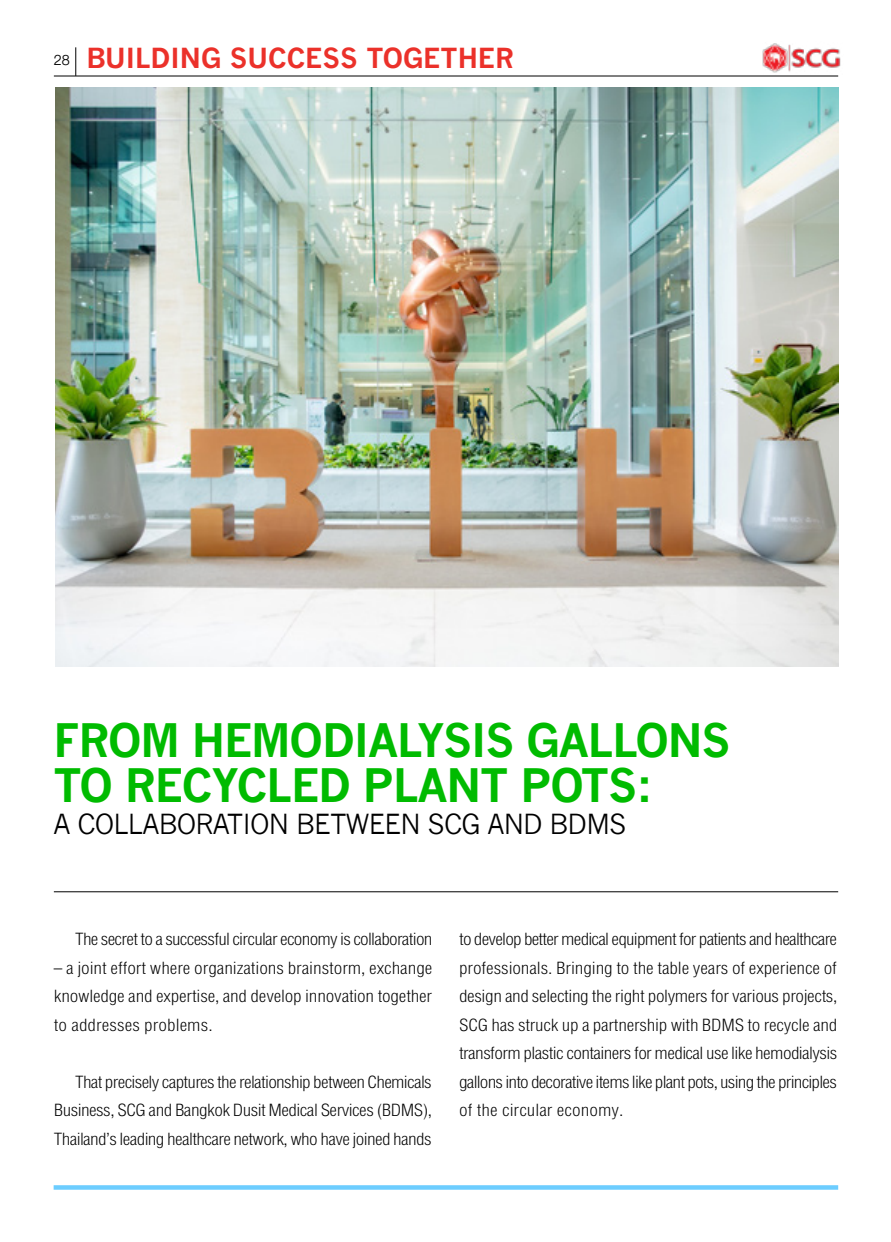
<style>
.page{position:relative;width:891px;height:1242px;background:#fff}
.page>*{position:absolute;margin:0;border:0;box-sizing:border-box;transform-origin:0 0}
.t1{font:700 45.15px/45.2px "News Gothic";letter-spacing:-.025em;color:#0b0}
.t2{font:27px "News Gothic";letter-spacing:-.03em;color:#000}
.t3{font:700 27px "News Gothic";color:#eb312a}
.t4{font:24px/28.5px "DB Helvethaica X Li Cond";letter-spacing:-.025em;color:#000;text-align:justify}
.s1{font-family:"DB Helvethaica X Li";font-weight:400;font-size:21px;color:#000}
</style>
<div class="page">
<div style="left:54px;top:1185px;width:784px;height:5px;background:#6ccdff"></div>
<hr style="left:54px;top:892px;width:784px;height:1px;background:#000">
<img style="left:55px;top:87px;width:783px;height:579px">
<svg style="left:76px;top:47px;width:1px;height:29px"></svg>
<hr style="left:54px;top:76px;width:784px;height:1px;background:#000">
<img style="left:762px;top:43px;width:79px;height:33px">
<p class="t3" style="left:54px;top:41px;width:462px"><span class="s1">28</span> BUILDING SUCCESS TOGETHER</p>
<h1 class="t1" style="left:54px;top:717px;width:679px">FROM HEMODIALYSIS GALLONS<br>TO RECYCLED PLANT POTS:</h1>
<p class="t2" style="left:54px;top:808px;width:574px">A COLLABORATION BETWEEN SCG AND BDMS</p>
<p class="t4" style="left:75px;top:925px;width:359px">The secret to a successful circular economy is collaboration</p>
<p class="t4" style="left:54px;top:954px;width:380px">– a joint effort where organizations brainstorm, exchange knowledge and expertise, and develop innovation together to addresses problems.</p>
<p class="t4" style="left:54px;top:1068px;width:380px;text-indent:21px">That precisely captures the relationship between Chemicals Business, SCG and Bangkok Dusit Medical Services (BDMS), Thailand’s leading healthcare network, who have joined hands</p>
<p class="t4" style="left:459px;top:925px;width:380px">to develop better medical equipment for patients and healthcare professionals. Bringing to the table years of experience of design and selecting the right polymers for various projects, SCG has struck up a partnership with BDMS to recycle and transform plastic containers for medical use like hemodialysis gallons into decorative items like plant pots, using the principles of the circular economy.</p>
</div>
